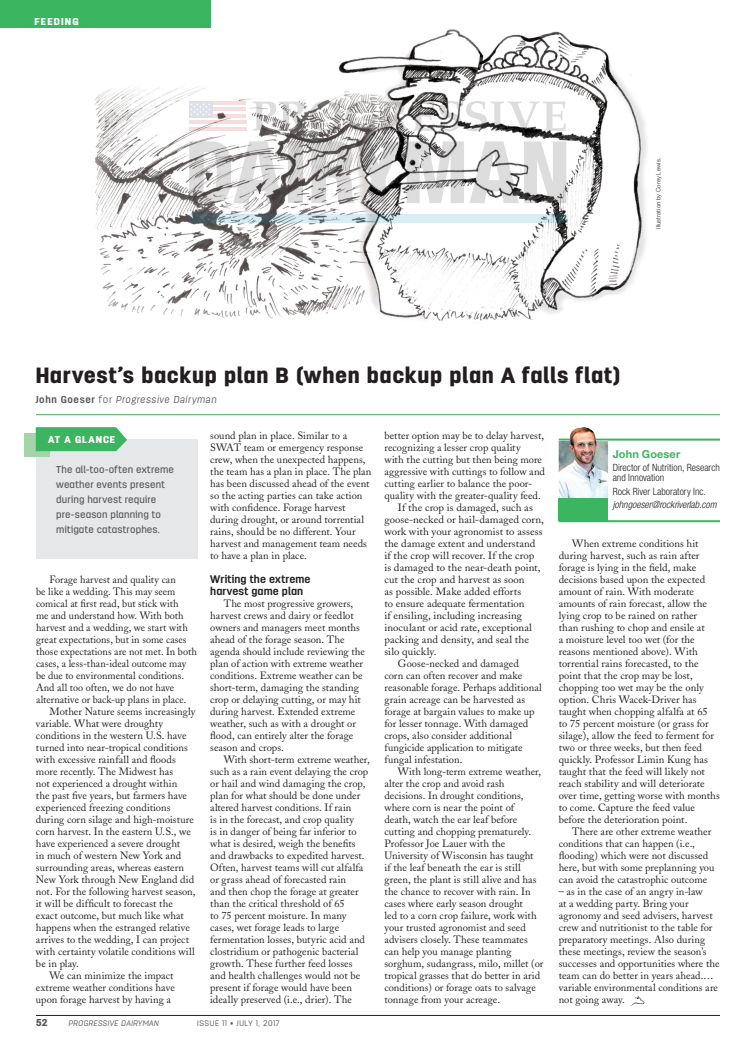
<style>
.page{position:relative;width:756px;height:1044px;background:#fff}
.page>*{position:absolute;margin:0;border:0;box-sizing:border-box;transform-origin:0 0}
.Headline{font:900 22px "Antartida";letter-spacing:.03em;color:#231f20}
.Body_Subhead{font:700 11px "Antartida";letter-spacing:.01em;color:#231f20}
.Author_Name{font:700 11px "Helvetica Neue LT Std";letter-spacing:.01em;color:#3cb561}
.Body_Text{font:10.5px/12px "Adobe Caslon";letter-spacing:.005em;color:#231f20}
.Side_Bar_Body_Copy{font:500 10px/15px "Antartida";letter-spacing:.015em;color:#57585a}
.Author_Title{font:300 condensed 10px/10px "Helvetica Neue LT Std";color:#231f20}
.Byline{font:italic 300 10px "Antartida";letter-spacing:.05em;color:#57585a}
.Author_Email_Address{font:italic 300 condensed 10px "Helvetica Neue LT Std";color:#231f20}
.Side_Bar_Header{font:900 10px "Antartida";letter-spacing:.085em;color:#fff}
.Tab_Left{font:900 10px "Antartida";letter-spacing:.115em;color:#fff}
.t1{font:900 10px "Antartida";color:#57585a}
.t2{font:italic 300 8px "Antartida";letter-spacing:.05em;color:#57585a}
.t3{font:300 8px "Antartida";letter-spacing:.07em;color:#57585a}
.Photo_Credit{font:300 6px "Helvetica Neue LT Std";letter-spacing:.02em;color:#231f20}
.s1{font-weight:700;font-style:normal}
.s2{font-style:normal}
</style>
<div class="page">
<img style="left:94px;top:16px;width:553px;height:305px">
<hr style="left:36px;top:414px;width:684px;height:1px;background:#3cb561">
<div style="left:36px;top:440px;width:161px;height:119px;background:#e6e7e9"></div>
<div style="left:24px;top:433px;width:26px;height:24px;background:#a5d4aa"></div>
<svg style="left:36px;top:427px;width:91px;height:24px;background:#48b96a"></svg>
<hr style="left:559px;top:439px;width:161px;height:2px;background:#3cb561">
<hr style="left:559px;top:520px;width:161px;height:2px;background:#3cb561">
<img style="left:559px;top:427px;width:49px;height:71px">
<div style="left:559px;top:498px;width:49px;height:23px;background:#3cb561"></div>
<svg style="left:630px;top:996px;width:15px;height:10px"></svg>
<div style="left:0;top:0;width:210px;height:28px;background:#3cb561"></div>
<hr style="left:36px;top:1015px;width:684px;height:1px;background:#231f20">
<hr style="left:189px;top:124px;width:57px;height:3px;background:#fff">
<svg style="left:189px;top:117px;width:57px;height:4px"></svg>
<hr style="left:213px;top:111px;width:33px;height:3px;background:#fff">
<svg style="left:213px;top:104px;width:33px;height:4px"></svg>
<hr style="left:213px;top:101px;width:33px;height:3px;background:#c01f32">
<hr style="left:213px;top:108px;width:33px;height:3px;background:#c01f32">
<svg style="left:189px;top:127px;width:57px;height:4px"></svg>
<hr style="left:189px;top:121px;width:57px;height:3px;background:#c01f32">
<hr style="left:213px;top:114px;width:33px;height:3px;background:#c01f32">
<div style="left:189px;top:101px;width:24px;height:16px;background:#dde0e7"></div>
<svg style="left:190px;top:103px;width:20px;height:12px"></svg>
<svg style="left:189px;top:141px;width:94px;height:62px"></svg>
<svg style="left:288px;top:141px;width:15px;height:62px"></svg>
<svg style="left:311px;top:141px;width:90px;height:62px"></svg>
<svg style="left:407px;top:141px;width:57px;height:62px;background:#cac9c9"></svg>
<svg style="left:470px;top:141px;width:96px;height:62px"></svg>
<svg style="left:189px;top:215px;width:378px;height:8px;background:#b7c9d0"></svg>
<svg style="left:253px;top:101px;width:313px;height:30px"></svg>
<p class="Tab_Left" style="left:35px;top:16px;width:46px">FEEDING</p>
<p class="Photo_Credit" style="left:655px;top:229px;width:73px;rotate:-90deg">Illustration by Corey Lewis.</p>
<p class="Headline" style="left:36px;top:362px;width:586px">Harvest’s backup plan B (when backup plan A falls flat)</p>
<p class="Byline" style="left:36px;top:394px;width:182px"><span class="s1">John Goeser</span> <span class="s2">for</span> Progressive Dairyman</p>
<p class="Side_Bar_Header" style="left:48px;top:434px;width:69px">AT A GLANCE</p>
<p class="Side_Bar_Body_Copy" style="left:56px;top:462px;width:119px">The all-too-often extreme weather events present during harvest require pre-season planning to mitigate catastrophes.</p>
<p class="Body_Text" style="left:36px;top:574px;width:163px;text-indent:13px">Forage harvest and quality can<br>be like a wedding. This may seem comical at first read, but stick with<br>me and understand how. With both harvest and a wedding, we start with great expectations, but in some cases those expectations are not met. In both cases, a less-than-ideal outcome may be due to environmental conditions.<br>And all too often, we do not have alternative or back-up plans in place.</p>
<p class="Body_Text" style="left:36px;top:706px;width:161px;text-indent:14px">Mother Nature seems increasingly variable. What were droughty conditions in the western U.S. have turned into near-tropical conditions with excessive rainfall and floods more recently. The Midwest has<br>not experienced a drought within<br>the past five years, but farmers have experienced freezing conditions during corn silage and high-moisture corn harvest. In the eastern U.S., we have experienced a severe drought<br>in much of western New York and surrounding areas, whereas eastern New York through New England did not. For the following harvest season, it will be difficult to forecast the exact outcome, but much like what happens when the estranged relative arrives to the wedding, I can project with certainty volatile conditions will be in play.</p>
<p class="Body_Text" style="left:36px;top:970px;width:140px;text-indent:14px">We can minimize the impact extreme weather conditions have upon forage harvest by having a</p>
<p class="Body_Text" style="left:210px;top:430px;width:163px">sound plan in place. Similar to a SWAT team or emergency response crew, when the unexpected happens, the team has a plan in place. The plan has been discussed ahead of the event so the acting parties can take action with confidence. Forage harvest during drought, or around torrential rains, should be no different. Your harvest and management team needs to have a plan in place.</p>
<p class="Body_Subhead" style="left:210px;top:573px;width:102px">Writing the extreme</p>
<p class="Body_Subhead" style="left:210px;top:585px;width:94px">harvest game plan</p>
<p class="Body_Text" style="left:210px;top:598px;width:156px;text-indent:14px">The most progressive growers, harvest crews and dairy or feedlot owners and managers meet months ahead of the forage season. The agenda should include reviewing the plan of action with extreme weather conditions. Extreme weather can be short-term, damaging the standing crop or delaying cutting, or may hit during harvest. Extended extreme weather, such as with a drought or flood, can entirely alter the forage season and crops.</p>
<p class="Body_Text" style="left:210px;top:754px;width:161px;text-indent:14px">With short-term extreme weather, such as a rain event delaying the crop or hail and wind damaging the crop, plan for what should be done under altered harvest conditions. If rain<br>is in the forecast, and crop quality<br>is in danger of being far inferior to what is desired, weigh the benefits and drawbacks to expedited harvest.<br>Often, harvest teams will cut alfalfa or grass ahead of forecasted rain<br>and then chop the forage at greater than the critical threshold of 65<br>to 75 percent moisture. In many cases, wet forage leads to large fermentation losses, butyric acid and clostridium or pathogenic bacterial growth. These further feed losses and health challenges would not be present if forage would have been ideally preserved (i.e., drier). The</p>
<p class="t1" style="left:36px;top:1017px;width:13px">52</p>
<p class="t2" style="left:68px;top:1019px;width:92px">PROGRESSIVE DAIRYMAN</p>
<p class="t3" style="left:197px;top:1019px;width:84px">ISSUE 11 • JULY 1, 2017</p>
<p class="Body_Text" style="left:384px;top:430px;width:162px">better option may be to delay harvest, recognizing a lesser crop quality<br>with the cutting but then being more aggressive with cuttings to follow and cutting earlier to balance the poor&shy;quality with the greater-quality feed.</p>
<p class="Body_Text" style="left:384px;top:502px;width:161px;text-indent:13px">If the crop is damaged, such as goose-necked or hail-damaged corn, work with your agronomist to assess the damage extent and understand if the crop will recover. If the crop<br>is damaged to the near-death point, cut the crop and harvest as soon<br>as possible. Make added efforts<br>to ensure adequate fermentation<br>if ensiling, including increasing inoculant or acid rate, exceptional packing and density, and seal the silo quickly.</p>
<p class="Body_Text" style="left:384px;top:658px;width:159px;text-indent:14px">Goose-necked and damaged<br>corn can often recover and make reasonable forage. Perhaps additional grain acreage can be harvested as forage at bargain values to make up for lesser tonnage. With damaged crops, also consider additional fungicide application to mitigate fungal infestation.</p>
<p class="Body_Text" style="left:384px;top:766px;width:160px;text-indent:14px">With long-term extreme weather, alter the crop and avoid rash decisions. In drought conditions, where corn is near the point of<br>death, watch the ear leaf before cutting and chopping prematurely.<br>Professor Joe Lauer with the University of Wisconsin has taught<br>if the leaf beneath the ear is still green, the plant is still alive and has the chance to recover with rain. In cases where early season drought<br>led to a corn crop failure, work with your trusted agronomist and seed advisers closely. These teammates can help you manage planting sorghum, sudangrass, milo, millet (or tropical grasses that do better in arid conditions) or forage oats to salvage tonnage from your acreage.</p>
<p class="Author_Name" style="left:613px;top:447px;width:69px">John Goeser</p>
<p class="Author_Title" style="left:613px;top:463px;width:109px">Director of Nutrition, Research and Innovation</p>
<p class="Author_Title" style="left:613px;top:486px;width:95px">Rock River Laboratory Inc.</p>
<p class="Author_Email_Address" style="left:613px;top:499px;width:105px">johngoeser@rockriverlab.com</p>
<p class="Body_Text" style="left:559px;top:538px;width:163px;text-indent:14px">When extreme conditions hit during harvest, such as rain after forage is lying in the field, make decisions based upon the expected amount of rain. With moderate amounts of rain forecast, allow the lying crop to be rained on rather<br>than rushing to chop and ensile at<br>a moisture level too wet (for the reasons mentioned above). With torrential rains forecasted, to the point that the crop may be lost, chopping too wet may be the only option. Chris Wacek-Driver has taught when chopping alfalfa at 65<br>to 75 percent moisture (or grass for silage), allow the feed to ferment for two or three weeks, but then feed quickly. Professor Limin Kung has taught that the feed will likely not reach stability and will deteriorate over time, getting worse with months to come. Capture the feed value before the deterioration point.</p>
<p class="Body_Text" style="left:559px;top:826px;width:157px;text-indent:14px">There are other extreme weather conditions that can happen (i.e., flooding) which were not discussed here, but with some preplanning you can avoid the catastrophic outcome</p>
<p class="Body_Text" style="left:559px;top:886px;width:162px">– as in the case of an angry in-law<br>at a wedding party. Bring your agronomy and seed advisers, harvest crew and nutritionist to the table for preparatory meetings. Also during these meetings, review the season’s successes and opportunities where the team can do better in years ahead.… variable environmental conditions are not going away.</p>
</div>
